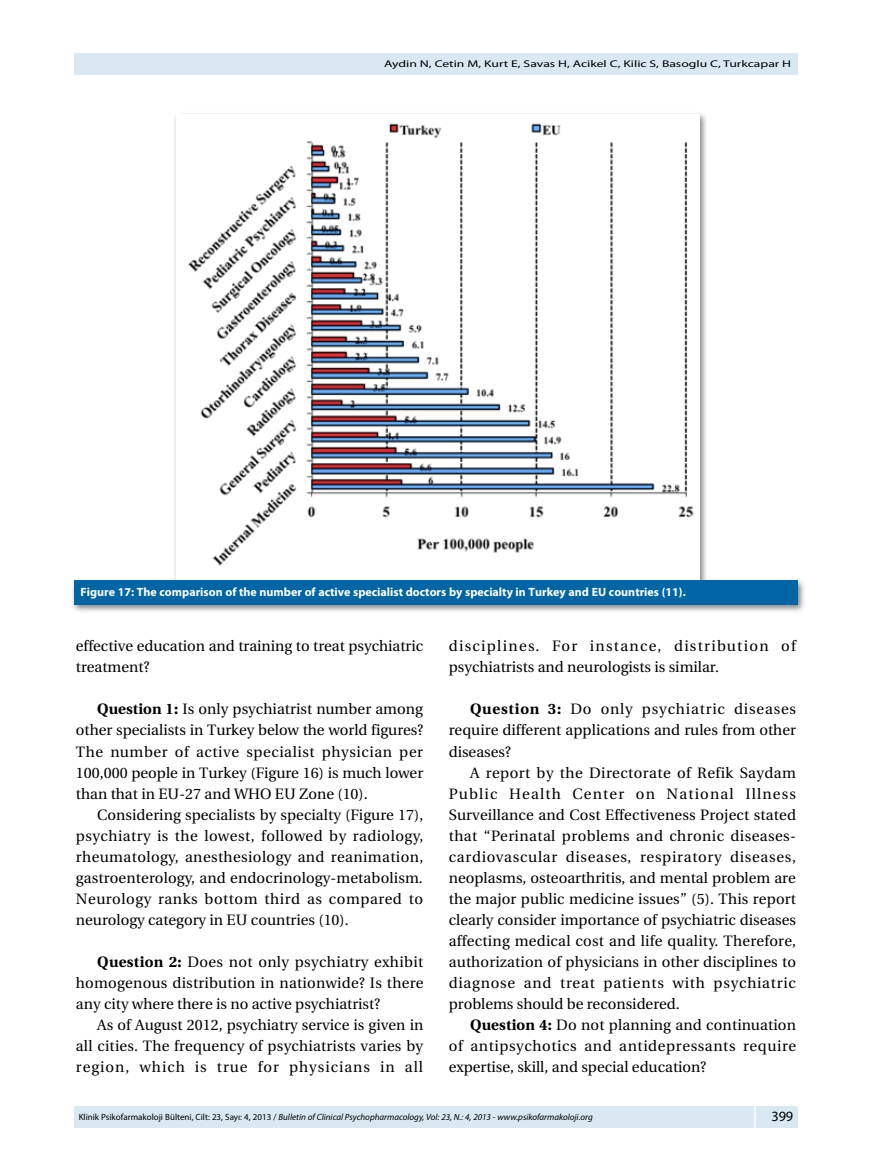
<style>
.page{position:relative;width:872px;height:1170px;background:#fff}
.page>*{position:absolute;margin:0;border:0;box-sizing:border-box;transform-origin:0 0}
.t1{font:15px/21px "Utopia Medium Tr";color:#000;text-align:justify}
.t2{font:14.25px "Myriad Pro";color:#000}
.t3{font:700 12px "Myriad Pro";color:#fff}
.t4{font:9.75px "Myriad Pro";color:#000;scale:1.4 1}
.t5{font:italic 9px "Myriad Pro";color:#000}
.s1{font-family:"Utopia Bold Tr"}
.s2{font-style:normal}
</style>
<div class="page">
<div style="left:74px;top:1106px;width:723px;height:21px;background:#d9e8f1"></div>
<svg style="left:754px;top:1106px;width:1px;height:21px"></svg>
<div style="left:74px;top:53px;width:723px;height:21px;background:#d9e8f1"></div>
<div style="left:71px;top:111px;width:735px;height:502px;background:#000;opacity:.5"></div>
<img style="left:176px;top:115px;width:524px;height:465px">
<div style="left:74px;top:580px;width:723px;height:24px;background:#0065a4"></div>
<p class="t4" style="left:384px;top:58px;width:292px">Aydin N, Cetin M, Kurt E, Savas H, Acikel C, Kilic S, Basoglu C, Turkcapar H</p>
<p class="t3" style="left:81px;top:584px;width:606px">Figure 17: The comparison of the number of active specialist doctors by specialty in Turkey and EU countries (11).</p>
<p class="t1" style="left:76px;top:636px;width:349px">effective education and training to treat psychiatric treatment?</p>
<p class="t1" style="left:76px;top:699px;width:349px;text-indent:21px"><span class="s1">Question 1:</span> Is only psychiatrist number among other specialists in Turkey below the world figures?<br>The number of active specialist physician per 100,000 people in Turkey (Figure 16) is much lower than that in EU-27 and WHO EU Zone (10).</p>
<p class="t1" style="left:76px;top:804px;width:349px;text-indent:21px">Considering specialists by specialty (Figure 17), psychiatry is the lowest, followed by radiology, rheumatology, anesthesiology and reanimation, gastroenterology, and endocrinology-metabolism.<br>Neurology ranks bottom third as compared to neurology category in EU countries (10).</p>
<p class="t1" style="left:76px;top:951px;width:349px;text-indent:21px"><span class="s1">Question 2:</span> Does not only psychiatry exhibit homogenous distribution in nationwide? Is there any city where there is no active psychiatrist?</p>
<p class="t1" style="left:76px;top:1014px;width:349px;text-indent:21px">As of August 2012, psychiatry service is given in all cities. The frequency of psychiatrists varies by region, which is true for physicians in all</p>
<p class="t1" style="left:449px;top:636px;width:348px">disciplines. For instance, distribution of psychiatrists and neurologists is similar.</p>
<p class="t1" style="left:449px;top:699px;width:349px;text-indent:21px"><span class="s1">Question 3:</span> Do only psychiatric diseases require different applications and rules from other diseases?</p>
<p class="t1" style="left:449px;top:762px;width:349px;text-indent:21px">A report by the Directorate of Refik Saydam Public Health Center on National Illness Surveillance and Cost Effectiveness Project stated that “Perinatal problems and chronic diseases&shy;cardiovascular diseases, respiratory diseases, neoplasms, osteoarthritis, and mental problem are the major public medicine issues” (5). This report clearly consider importance of psychiatric diseases affecting medical cost and life quality. Therefore, authorization of physicians in other disciplines to diagnose and treat patients with psychiatric problems should be reconsidered.</p>
<p class="t1" style="left:449px;top:1014px;width:349px;text-indent:21px"><span class="s1">Question 4:</span> Do not planning and continuation of antipsychotics and antidepressants require expertise, skill, and special education?</p>
<p class="t5" style="left:79px;top:1111px;width:515px"><span class="s2">Klinik Psikofarmakoloji Bülteni, Cilt: 23, Sayı: 4, 2013 /</span> Bulletin of Clinical Psychopharmacology, Vol: 23, N.: 4, 2013 - www.psikofarmakoloji.org</p>
<p class="t2" style="left:771px;top:1107px;width:23px">399</p>
</div>
